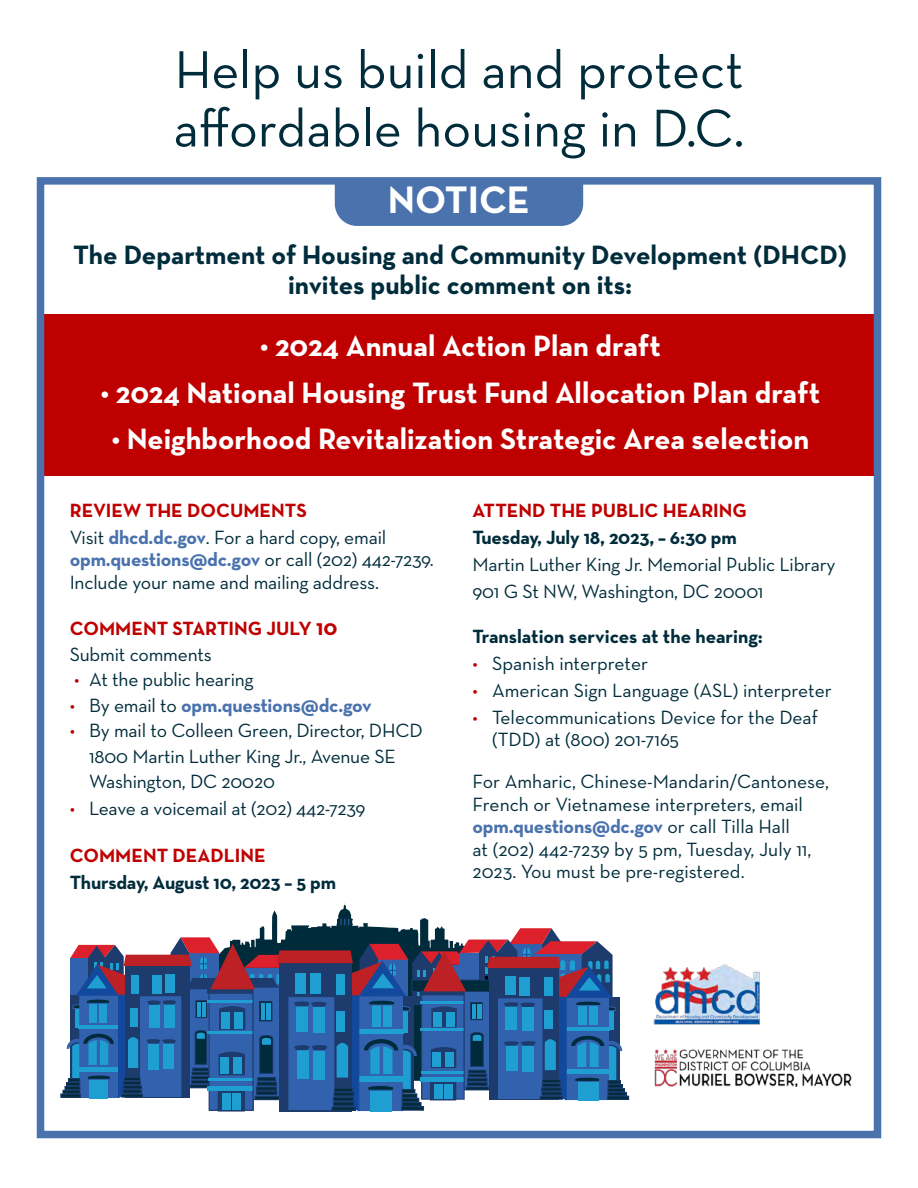
<style>
.page{position:relative;width:918px;height:1188px;background:#fff}
.page>*{position:absolute;margin:0;border:0;box-sizing:border-box;transform-origin:0 0}
.t1{font:54px/58.5px "Neutra Text";color:#012c3b}
.t2{font:700 40.05px/42.2px "Neutra Text";letter-spacing:-.05em;color:#2e3d4c}
.t3{font:700 39px "Neutra Text";color:#fff}
.t4{font:700 30px "Neutra Text";color:#fff}
.t5{font:700 27px "Neutra Text";color:#012c3b}
.t6{font:19.5px/22.5px "Neutra Text";letter-spacing:-.01em;color:#012c3b}
.t7{font:700 19.5px "Neutra Text";letter-spacing:-.01em;color:#012c3b}
.t8{font:700 19.5px "Neutra Text";color:#bf0000}
.t9{font:700 19.5px "Neutra Text";letter-spacing:-.01em;color:#4a72ad}
.s1{font-weight:700;color:#4a72ad}
.s2{font-size:22.5px}
.s3{color:#bf0000}
.s4{font-weight:400;color:#bf0000}
.s5{font-weight:400;color:#012c3b}
</style>
<div class="page">
<div style="left:66px;top:1082px;width:14px;height:4px;border:1px solid #1d3b6c"></div>
<div style="left:65px;top:1086px;width:15px;height:4px;border:1px solid #1d3b6c"></div>
<div style="left:63px;top:1090px;width:17px;height:4px;border:1px solid #1d3b6c"></div>
<div style="left:60px;top:1094px;width:21px;height:4px;border:1px solid #1d3b6c"></div>
<div style="left:608px;top:1084px;width:15px;height:4px;border:1px solid #1d3b6c"></div>
<div style="left:608px;top:1088px;width:16px;height:4px;border:1px solid #1d3b6c"></div>
<div style="left:608px;top:1092px;width:19px;height:4px;border:1px solid #1d3b6c"></div>
<div style="left:607px;top:1096px;width:22px;height:4px;border:1px solid #1d3b6c"></div>
<svg style="left:67px;top:919px;width:555px;height:192px;background:#50709c"></svg>
<div style="left:40px;top:314px;width:838px;height:162px;background:#bf0000"></div>
<div style="left:37px;top:177px;width:844px;height:961px;border:8px solid #4a72ad"></div>
<img style="left:653px;top:964px;width:107px;height:61px">
<img style="left:654px;top:1049px;width:197px;height:37px">
<div style="left:335px;top:179px;width:248px;height:47px;background:#4a72ad"></div>
<p class="t1" style="left:174px;top:39px;width:572px">Help us build and protect affordable housing in D.C.</p>
<p class="t3" style="left:388px;top:175px;width:144px">NOTICE</p>
<p class="t5" style="left:73px;top:238px;width:775px">The Department of Housing and Community Development (DHCD)</p>
<p class="t5" style="left:288px;top:268px;width:346px">invites public comment on its:</p>
<p class="t4" style="left:260px;top:328px;width:402px">• 2024 Annual Action Plan draft</p>
<p class="t4" style="left:101px;top:374px;width:721px">• 2024 National Housing Trust Fund Allocation Plan draft</p>
<p class="t4" style="left:112px;top:421px;width:699px">• Neighborhood Revitalization Strategic Area selection</p>
<p class="t8" style="left:70px;top:498px;width:239px">REVIEW THE DOCUMENTS</p>
<p class="t6" style="left:70px;top:526px;width:366px">Visit <span class="s1">dhcd.dc.gov</span>. For a hard copy, email <span class="s1">opm.questions@dc.gov</span> or call (202) 442-7239.<br>Include your name and mailing address.</p>
<p class="t8" style="left:70px;top:617px;width:269px">COMMENT STARTING JULY <span class="s2">10</span></p>
<p class="t6" style="left:70px;top:643px;width:144px">Submit comments</p>
<p class="t6" style="left:74px;top:668px;width:181px"><span class="s3">•</span> At the public hearing</p>
<p class="t9" style="left:70px;top:693px;width:304px"><span class="s4">•</span> <span class="s5">By email to</span> opm.questions@dc.gov</p>
<p class="t6" style="left:70px;top:719px;width:354px"><span class="s3">•</span> By mail to Colleen Green, Director, DHCD</p>
<p class="t6" style="left:89px;top:745px;width:308px">1800 Martin Luther King Jr., Avenue SE</p>
<p class="t6" style="left:89px;top:770px;width:187px">Washington, DC 20020</p>
<p class="t6" style="left:70px;top:797px;width:297px"><span class="s3">•</span> Leave a voicemail at (202) 442-7239</p>
<p class="t8" style="left:70px;top:843px;width:197px">COMMENT DEADLINE</p>
<p class="t7" style="left:70px;top:870px;width:268px">Thursday, August 10, 2023 – 5 pm</p>
<p class="t8" style="left:472px;top:498px;width:276px">ATTEND THE PUBLIC HEARING</p>
<p class="t7" style="left:472px;top:525px;width:266px">Tuesday, July 18, 2023, – 6:30 pm</p>
<p class="t6" style="left:472px;top:553px;width:365px">Martin Luther King Jr. Memorial Public Library</p>
<p class="t6" style="left:472px;top:580px;width:293px">901 G St NW, Washington, DC 20001</p>
<p class="t7" style="left:472px;top:624px;width:292px">Translation services at the hearing:</p>
<p class="t6" style="left:472px;top:652px;width:177px"><span class="s3">•</span> Spanish interpreter</p>
<p class="t6" style="left:472px;top:679px;width:361px"><span class="s3">•</span> American Sign Language (ASL) interpreter</p>
<p class="t6" style="left:492px;top:706px;width:327px;text-indent:-20px"><span class="s3">•</span> Telecommunications Device for the Deaf (TDD) at (800) 201-7165</p>
<p class="t6" style="left:472px;top:770px;width:358px">For Amharic, Chinese-Mandarin/Cantonese, French or Vietnamese interpreters, email <span class="s1">opm.questions@dc.gov</span> or call Tilla Hall<br>at (202) 442-7239 by 5 pm, Tuesday, July 11, 2023. You must be pre-registered.</p>
<p class="t2" style="left:59px;top:686px;width:425px">ABOUT RENT STABILIZED<br>HOUSING IN DC</p>
</div>
